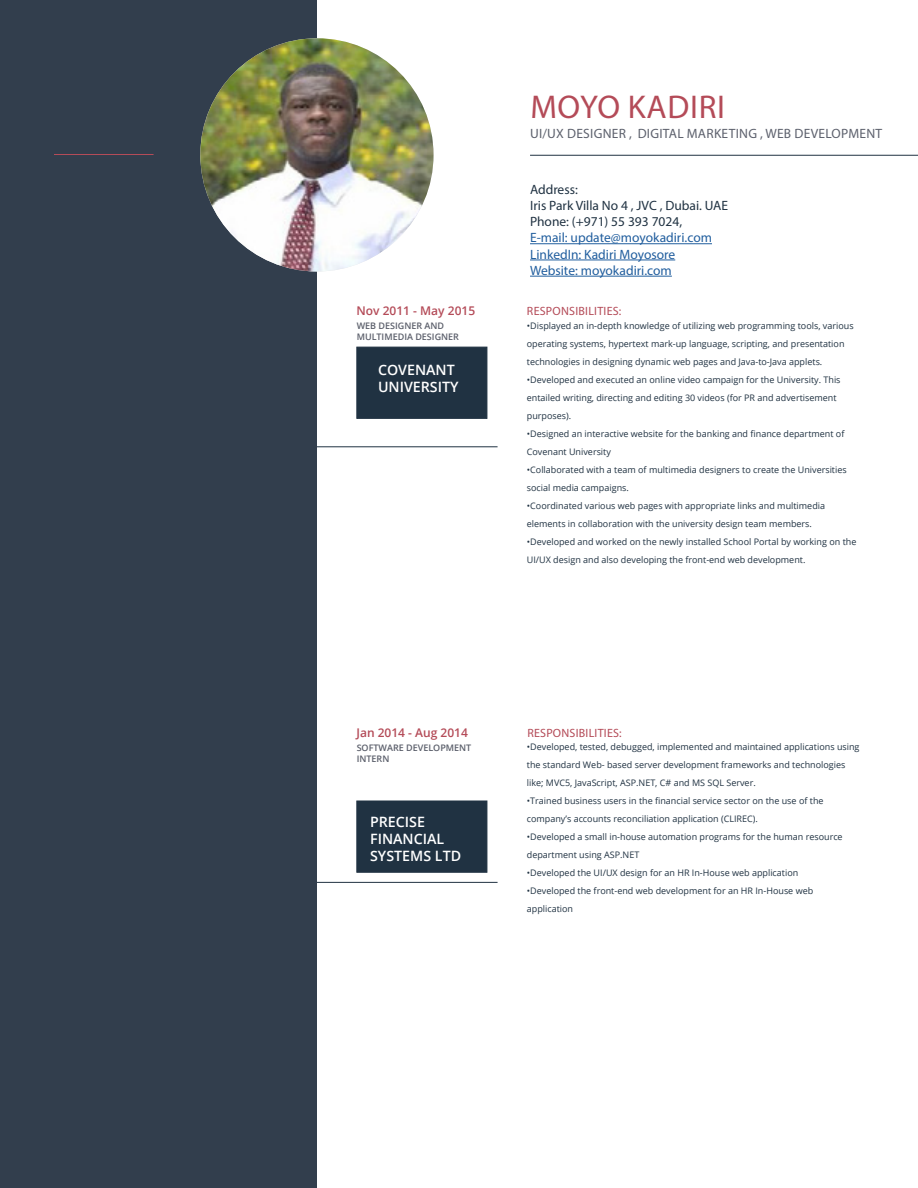
<style>
.page{position:relative;width:918px;height:1188px;background:#fff}
.page>*{position:absolute;margin:0;border:0;box-sizing:border-box;transform-origin:0 0}
.t1{font:33px "Myriad Pro";letter-spacing:.02em;color:#b44b58}
.t2{font:600 14.25px/17.1px "Open Sans";color:#fff}
.t3{font:13.5px/16.2px "Myriad Pro";color:#215e9e}
.t4{font:13.5px/16.2px "Myriad Pro";color:#203242}
.t5{font:13.5px "Myriad Pro";letter-spacing:.02em;color:#5d616d}
.t6{font:12px "Myriad Pro";letter-spacing:.02em;color:#b44b58}
.t7{font:600 12px "Open Sans";color:#b44b58}
.t8{font:9px/18px "Open Sans";color:#203242}
.t9{font:600 9px/10.8px "Open Sans";color:#5a5e6a}
</style>
<div class="page">
<div style="left:0;top:0;width:317px;height:1188px;background:#323e4d"></div>
<img style="left:200px;top:38px;width:234px;height:233px;border-radius:117px">
<hr style="left:317px;top:446px;width:181px;height:1px;background:#203242">
<div style="left:356px;top:347px;width:131px;height:72px;background:#203242;border:1px solid #203242"></div>
<hr style="left:317px;top:882px;width:181px;height:1px;background:#203242">
<div style="left:356px;top:801px;width:131px;height:72px;background:#203242;border:1px solid #203242"></div>
<hr style="left:54px;top:154px;width:100px;height:1px;background:#b44b58">
<hr style="left:530px;top:155px;width:388px;height:1px;background:#203242">
<hr style="left:530px;top:243px;width:182px;height:1px;background:#215e9e">
<hr style="left:530px;top:260px;width:145px;height:1px;background:#215e9e">
<hr style="left:530px;top:276px;width:142px;height:1px;background:#215e9e">
<h1 class="t1" style="left:530px;top:86px;width:196px">MOYO KADIRI</h1>
<h3 class="t5" style="left:530px;top:125px;width:354px">UI/UX DESIGNER , DIGITAL MARKETING , WEB DEVELOPMENT</h3>
<h3 class="t4" style="left:530px;top:181px;width:200px">Address:<br>Iris Park Villa No 4 , JVC , Dubai. UAE<br>Phone: (+971) 55 393 7024,</h3>
<h3 class="t3" style="left:530px;top:230px;width:183px">E-mail: update@moyokadiri.com<br>LinkedIn: Kadiri Moyosore<br>Website: moyokadiri.com</h3>
<h3 class="t7" style="left:356px;top:303px;width:120px">Nov 2011 - May 2015</h3>
<h3 class="t6" style="left:527px;top:304px;width:96px">RESPONSIBILITIES:</h3>
<p class="t9" style="left:357px;top:321px;width:104px">WEB DESIGNER AND<br>MULTIMEDIA DESIGNER</p>
<h2 class="t2" style="left:378px;top:361px;width:82px">COVENANT<br>UNIVERSITY</h2>
<p class="t8" style="left:527px;top:317px;width:328px">•Displayed an in-depth knowledge of utilizing web programming tools, various operating systems, hypertext mark-up language, scripting, and presentation technologies in designing dynamic web pages and Java-to-Java applets.</p>
<p class="t8" style="left:527px;top:371px;width:315px">•Developed and executed an online video campaign for the University. This entailed writing, directing and editing 30 videos (for PR and advertisement purposes).</p>
<p class="t8" style="left:527px;top:425px;width:319px">•Designed an interactive website for the banking and finance department of<br>Covenant University</p>
<p class="t8" style="left:527px;top:461px;width:321px">•Collaborated with a team of multimedia designers to create the Universities social media campaigns.</p>
<p class="t8" style="left:527px;top:497px;width:300px">•Coordinated various web pages with appropriate links and multimedia elements in collaboration with the university design team members.</p>
<p class="t8" style="left:527px;top:533px;width:331px">•Developed and worked on the newly installed School Portal by working on the<br>UI/UX design and also developing the front-end web development.</p>
<h3 class="t7" style="left:356px;top:725px;width:113px">Jan 2014 - Aug 2014</h3>
<p class="t9" style="left:357px;top:742px;width:116px">SOFTWARE DEVELOPMENT<br>INTERN</p>
<h2 class="t2" style="left:370px;top:813px;width:93px">PRECISE<br>FINANCIAL<br>SYSTEMS LTD</h2>
<h3 class="t6" style="left:527px;top:726px;width:96px">RESPONSIBILITIES:</h3>
<p class="t8" style="left:527px;top:738px;width:334px">•Developed, tested, debugged, implemented and maintained applications using the standard Web- based server development frameworks and technologies like; MVC5, JavaScript, ASP.NET, C# and MS SQL Server.</p>
<p class="t8" style="left:527px;top:792px;width:298px">•Trained business users in the financial service sector on the use of the company’s accounts reconciliation application (CLIREC).</p>
<p class="t8" style="left:527px;top:828px;width:317px">•Developed a small in-house automation programs for the human resource department using ASP.NET</p>
<p class="t8" style="left:527px;top:864px;width:273px">•Developed the UI/UX design for an HR In-House web application</p>
<p class="t8" style="left:527px;top:882px;width:288px">•Developed the front-end web development for an HR In-House web application</p>
</div>
